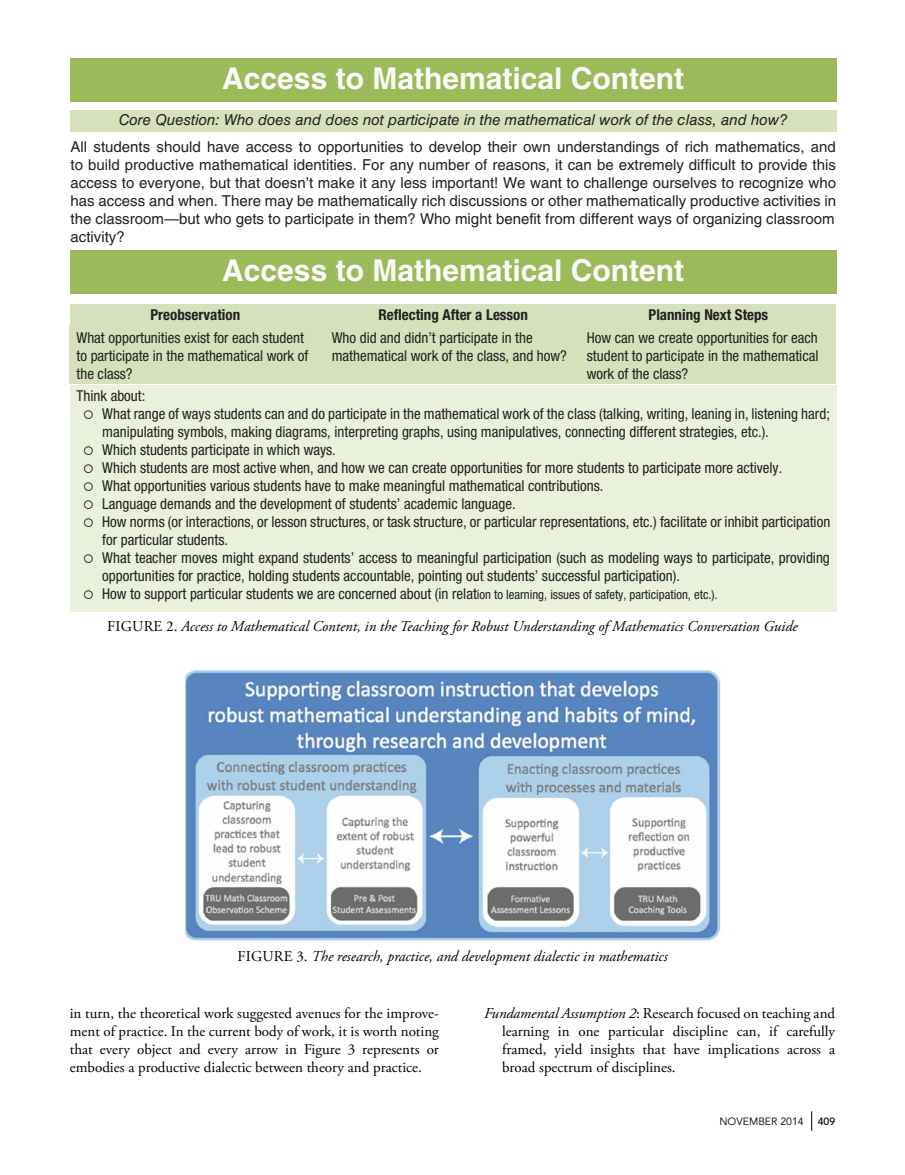
<style>
.page{position:relative;width:905px;height:1175px;background:#fff}
.page>*{position:absolute;margin:0;border:0;box-sizing:border-box;transform-origin:0 0}
.t1{font:700 30px "Helvetica LT Std";color:#fbfbfb}
.t2{font:condensed 15px/18px "Helvetica Neue LT Std";color:#231f20}
.t3{font:15px/18px "Helvetica LT Std";color:#231f20;text-align:justify}
.t4{font:15px/18px "Adobe Garamond Pro";color:#000;text-align:justify}
.t5{font:italic 15px "Adobe Garamond Pro";color:#000}
.t6{font:italic 15px "Helvetica LT Std";color:#231f20}
.t7{font:700 condensed 15px "Helvetica Neue LT Std";color:#231f20}
.t8{font:10.5px "Avenir LT Std";color:#000}
.t9{font:500 10.5px "Avenir LT Std";color:#000}
.s1{font-size:12.75px}
.s2{font-style:normal}
.s3{font-style:italic}
</style>
<div class="page">
<svg style="left:811px;top:1111px;width:1px;height:19px"></svg>
<div style="left:70px;top:325px;width:766px;height:59px;background:#d5e1bc"></div>
<div style="left:71px;top:304px;width:765px;height:22px;background:#d5e1bc"></div>
<div style="left:71px;top:110px;width:765px;height:22px;background:#d5e1bc"></div>
<div style="left:71px;top:251px;width:765px;height:43px;background:#9bbb5a"></div>
<div style="left:71px;top:58px;width:765px;height:44px;background:#9bbb5a"></div>
<div style="left:71px;top:385px;width:765px;height:226px;background:#e9f0dc"></div>
<svg style="left:70px;top:304px;width:1px;height:21px"></svg>
<hr style="left:70px;top:325px;width:256px;height:2px;background:#fff">
<hr style="left:70px;top:327px;width:1px;height:57px;background:#fff">
<hr style="left:326px;top:325px;width:255px;height:2px;background:#fff">
<hr style="left:325px;top:327px;width:1px;height:57px;background:#fff">
<hr style="left:581px;top:325px;width:255px;height:2px;background:#fff">
<hr style="left:580px;top:327px;width:1px;height:57px;background:#fff">
<hr style="left:835px;top:327px;width:1px;height:57px;background:#fff">
<hr style="left:835px;top:385px;width:1px;height:226px;background:#fff">
<img style="left:185px;top:670px;width:536px;height:271px">
<h1 class="t1" style="left:222px;top:60px;width:463px">Access to Mathematical Content</h1>
<p class="t6" style="left:119px;top:111px;width:670px">Core Question: Who does and does not participate in the mathematical work of the class, and how?</p>
<p class="t3" style="left:71px;top:138px;width:767px">All students should have access to opportunities to develop their own understandings of rich mathematics, and to build productive mathematical identities. For any number of reasons, it can be extremely difficult to provide this access to everyone, but that doesn’t make it any less important! We want to challenge ourselves to recognize who has access and when. There may be mathematically rich discussions or other mathematically productive activities in the classroom—but who gets to participate in them? Who might benefit from different ways of organizing classroom activity?</p>
<h1 class="t1" style="left:222px;top:253px;width:463px">Access to Mathematical Content</h1>
<p class="t7" style="left:150px;top:305px;width:91px">Preobservation</p>
<p class="t7" style="left:378px;top:305px;width:151px">Reflecting After a Lesson</p>
<p class="t7" style="left:648px;top:305px;width:121px">Planning Next Steps</p>
<p class="t2" style="left:76px;top:328px;width:233px">What opportunities exist for each student to participate in the mathematical work of the class?</p>
<p class="t2" style="left:332px;top:328px;width:237px">Who did and didn’t participate in the mathematical work of the class, and how?</p>
<p class="t2" style="left:587px;top:328px;width:233px;text-align:justify">How can we create opportunities for each student to participate in the mathematical work of the class?</p>
<p class="t2" style="left:102px;top:387px;width:729px;text-indent:-26px">Think about:<br>What range of ways students can and do participate in the mathematical work of the class (talking, writing, leaning in, listening hard; manipulating symbols, making diagrams, interpreting graphs, using manipulatives, connecting different strategies, etc.).<br>Which students participate in which ways.<br>Which students are most active when, and how we can create opportunities for more students to participate more actively.<br>What opportunities various students have to make meaningful mathematical contributions.<br>Language demands and the development of students’ academic language.<br>How norms (or interactions, or lesson structures, or task structure, or particular representations, etc.) facilitate or inhibit participation for particular students.<br>What teacher moves might expand students’ access to meaningful participation (such as modeling ways to participate, providing opportunities for practice, holding students accountable, pointing out students’ successful participation).<br>How to support particular students we are concerned about (in relat<span class="s1">ion to learning, issues of safety, participation, etc.).</span></p>
<p class="t4" style="left:107px;top:617px;width:19px">Figure</p>
<p class="t5" style="left:166px;top:616px;width:633px"><span class="s2">2.</span> Access to Mathematical Content, in the Teaching for Robust Understanding of Mathematics Conversation Guide</p>
<p class="t4" style="left:237px;top:947px;width:19px">Figure</p>
<p class="t5" style="left:296px;top:947px;width:373px"><span class="s2">3.</span> The research, practice, and development dialectic in mathematics</p>
<p class="t4" style="left:70px;top:1004px;width:371px">in turn, the theoretical work suggested avenues for the improve&shy;ment of practice. In the current body of work, it is worth noting that every object and every arrow in Figure 3 represents or embodies a productive dialectic between theory and practice.</p>
<p class="t4" style="left:502px;top:1004px;width:335px;text-indent:-18px"><span class="s3">Fundamental Assumption 2</span>: Research focused on teaching and learning in one particular discipline can, if carefully framed, yield insights that have implications across a broad spectrum of disciplines.</p>
<p class="t8" style="left:719px;top:1115px;width:17px">NOVEM</p>
<p class="t8" style="left:758px;top:1115px;width:47px">BER 2014</p>
<p class="t9" style="left:817px;top:1115px;width:19px">409</p>
</div>
